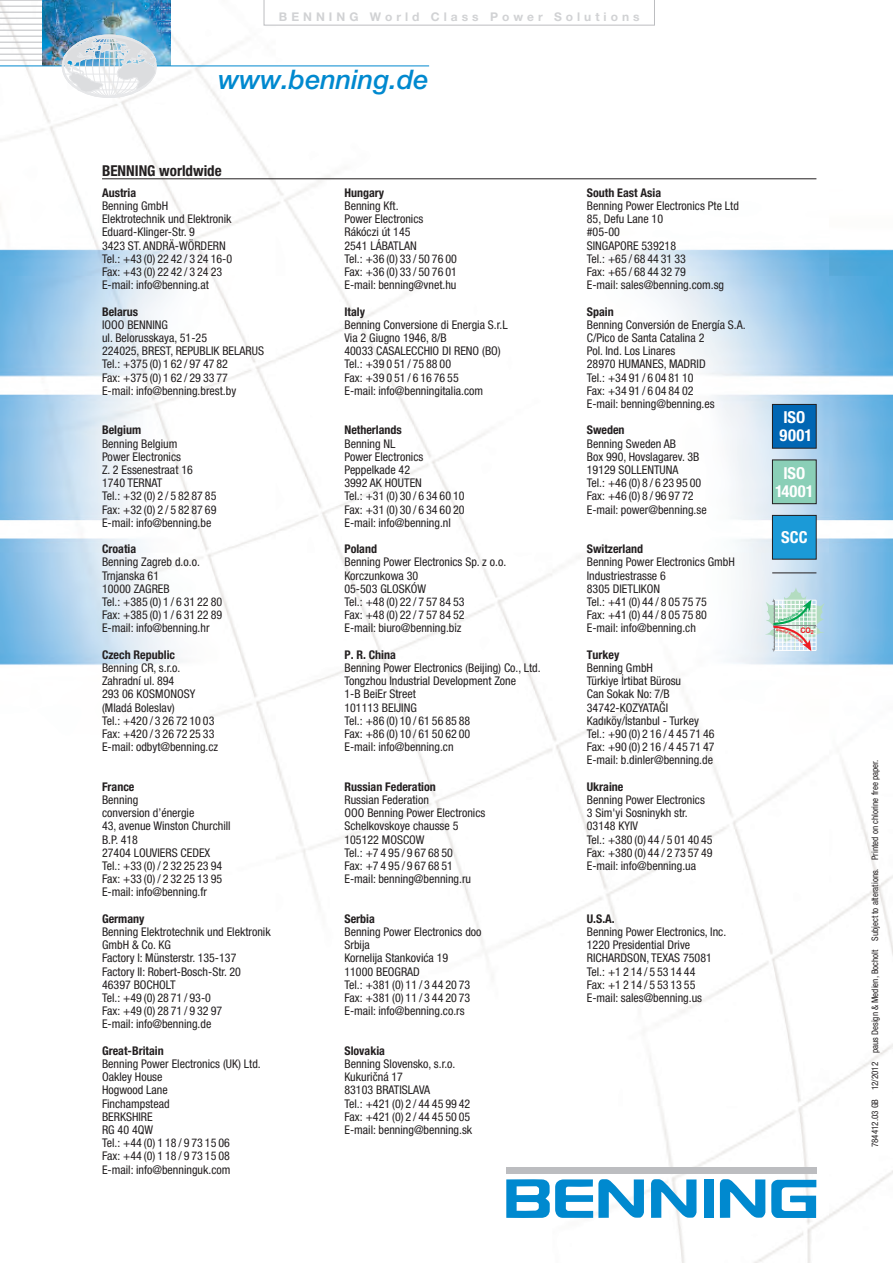
<style>
.page{position:relative;width:893px;height:1263px;background:#fff}
.page>*{position:absolute;margin:0;border:0;box-sizing:border-box;transform-origin:0 0}
.t1{font:italic 500 27px "Helvetica Neue LT Pro";color:#0089cf}
.t2{font:700 condensed 16.5px/18px "Helvetica Neue LT Pro";color:#fff;text-align:center}
.t3{font:700 condensed 15px "Helvetica Neue LT Pro";color:#231f20}
.t4{font:condensed 12px/13.2px "Helvetica Neue LT Pro";color:#231f20}
.t5{font:700 condensed 12px "Helvetica Neue LT Pro";color:#231f20}
.t6{font:700 12px "Helvetica Neue LT Pro";letter-spacing:.335em;color:#d1d2d4}
.t7{font:condensed 9px "Helvetica Neue LT Pro";color:#231f20}
.t8{font:700 7.8px "Helvetica Neue LT Pro";color:#ee1d23;scale:.9 1}
</style>
<div class="page">
<img style="left:0;top:0;width:892px;height:1263px">
<svg style="left:264px;top:0;width:391px;height:26px"></svg>
<hr style="left:0;top:60px;width:46px;height:1px;background:#bcbdc0">
<hr style="left:0;top:54px;width:46px;height:1px;background:#bcbdc0">
<hr style="left:0;top:48px;width:46px;height:1px;background:#bcbdc0">
<hr style="left:0;top:42px;width:46px;height:1px;background:#bcbdc0">
<hr style="left:0;top:36px;width:46px;height:1px;background:#bcbdc0">
<hr style="left:0;top:30px;width:46px;height:1px;background:#bcbdc0">
<hr style="left:0;top:24px;width:46px;height:1px;background:#bcbdc0">
<hr style="left:0;top:18px;width:46px;height:1px;background:#bcbdc0">
<hr style="left:0;top:12px;width:46px;height:1px;background:#bcbdc0">
<hr style="left:0;top:6px;width:46px;height:1px;background:#bcbdc0">
<hr style="left:0;top:0;width:46px;height:1px;background:#bcbdc0">
<img style="left:42px;top:0;width:128px;height:65px">
<hr style="left:0;top:65px;width:429px;height:1px;background:#0089cf">
<div style="left:506px;top:1167px;width:310px;height:7px;background:#bcbdc0"></div>
<svg style="left:771px;top:1180px;width:45px;height:38px"></svg>
<div style="left:704px;top:1179px;width:10px;height:39px;background:#0089cf"></div>
<svg style="left:506px;top:1179px;width:138px;height:39px"></svg>
<svg style="left:651px;top:1179px;width:45px;height:39px"></svg>
<svg style="left:720px;top:1179px;width:45px;height:39px"></svg>
<div style="left:772px;top:460px;width:44px;height:44px;background:#8acfb7"></div>
<div style="left:772px;top:460px;width:44px;height:44px;border:1px solid #231f20"></div>
<div style="left:772px;top:404px;width:44px;height:44px;background:#0166b3"></div>
<div style="left:772px;top:404px;width:44px;height:44px;border:1px solid #231f20"></div>
<hr style="left:772px;top:572px;width:44px;height:1px;background:#231f20">
<div style="left:772px;top:515px;width:44px;height:44px;background:#1b9ad7"></div>
<div style="left:772px;top:515px;width:44px;height:44px;border:1px solid #231f20"></div>
<hr style="left:109px;top:36px;width:1px;height:61px;background:#e6e7e9">
<svg style="left:63px;top:36px;width:93px;height:57px"></svg>
<svg style="left:892px;top:249px;width:1px;height:925px"></svg>
<hr style="left:102px;top:178px;width:714px;height:1px;background:#231f20">
<svg style="left:765px;top:587px;width:60px;height:65px;background:#c7dbd8"></svg>
<p class="t6" style="left:279px;top:12px;width:362px">BENNING World Class Power Solutions</p>
<h1 class="t1" style="left:218px;top:70px;width:212px">www.benning.de</h1>
<p class="t3" style="left:102px;top:165px;width:121px">BENNING worldwide</p>
<p class="t5" style="left:102px;top:188px;width:36px">Austria</p>
<p class="t4" style="left:102px;top:200px;width:132px">Benning GmbH<br>Elektrotechnik und Elektronik<br>Eduard-Klinger-Str. 9<br>3423 ST. ANDRÄ-WÖRDERN<br>Tel.: +43 (0) 22 42 / 3 24 16-0<br>Fax: +43 (0) 22 42 / 3 24 23<br>E-mail: info@benning.at</p>
<p class="t5" style="left:102px;top:307px;width:38px">Belarus</p>
<p class="t4" style="left:102px;top:319px;width:164px">IOOO BENNING<br>ul. Belorusskaya, 51-25<br>224025, BREST, REPUBLIK BELARUS<br>Tel.: +375 (0) 1 62 / 97 47 82<br>Fax: +375 (0) 1 62 / 29 33 77<br>E-mail: info@benning.brest.by</p>
<p class="t5" style="left:102px;top:426px;width:41px">Belgium</p>
<p class="t4" style="left:102px;top:438px;width:116px">Benning Belgium<br>Power Electronics<br>Z. 2 Essenestraat 16<br>1740 TERNAT<br>Tel.: +32 (0) 2 / 5 82 87 85<br>Fax: +32 (0) 2 / 5 82 87 69<br>E-mail: info@benning.be</p>
<p class="t5" style="left:102px;top:545px;width:36px">Croatia</p>
<p class="t4" style="left:102px;top:556px;width:122px">Benning Zagreb d.o.o.<br>Trnjanska 61<br>10000 ZAGREB<br>Tel.: +385 (0) 1 / 6 31 22 80<br>Fax: +385 (0) 1 / 6 31 22 89<br>E-mail: info@benning.hr</p>
<p class="t5" style="left:102px;top:650px;width:75px">Czech Republic</p>
<p class="t4" style="left:102px;top:662px;width:118px">Benning CR, s.r.o.<br>Zahradní ul. 894<br>293 06 KOSMONOSY (Mladá Boleslav)<br>Tel.: +420 / 3 26 72 10 03<br>Fax: +420 / 3 26 72 25 33<br>E-mail: odbyt@benning.cz</p>
<p class="t5" style="left:102px;top:782px;width:34px">France</p>
<p class="t4" style="left:102px;top:794px;width:130px">Benning<br>conversion d’énergie<br>43, avenue Winston Churchill<br>B.P. 418<br>27404 LOUVIERS CEDEX<br>Tel.: +33 (0) / 2 32 25 23 94<br>Fax: +33 (0) / 2 32 25 13 95<br>E-mail: info@benning.fr</p>
<p class="t5" style="left:102px;top:914px;width:44px">Germany</p>
<p class="t4" style="left:102px;top:926px;width:170px">Benning Elektrotechnik und Elektronik<br>GmbH &amp; Co. KG<br>Factory I: Münsterstr. 135-137<br>Factory II: Robert-Bosch-Str. 20<br>46397 BOCHOLT<br>Tel.: +49 (0) 28 71 / 93-0<br>Fax: +49 (0) 28 71 / 9 32 97<br>E-mail: info@benning.de</p>
<p class="t5" style="left:102px;top:1046px;width:63px">Great-Britain</p>
<p class="t4" style="left:102px;top:1058px;width:160px">Benning Power Electronics (UK) Ltd.<br>Oakley House<br>Hogwood Lane<br>Finchampstead<br>BERKSHIRE<br>RG 40 4QW<br>Tel.: +44 (0) 1 18 /9 73 15 06<br>Fax: +44 (0) 1 18 /9 73 15 08<br>E-mail: info@benninguk.com</p>
<p class="t5" style="left:344px;top:188px;width:41px">Hungary</p>
<p class="t4" style="left:344px;top:200px;width:114px">Benning Kft.<br>Power Electronics<br>Rákóczi út 145<br>2541 LÁBATLAN<br>Tel.: +36 (0) 33 / 50 76 00<br>Fax: +36 (0) 33 / 50 76 01<br>E-mail: benning@vnet.hu</p>
<p class="t5" style="left:344px;top:307px;width:22px">Italy</p>
<p class="t4" style="left:344px;top:319px;width:165px">Benning Conversione di Energia S.r.L<br>Via 2 Giugno 1946, 8/B<br>40033 CASALECCHIO DI RENO (BO)<br>Tel.: +39 0 51 / 75 88 00<br>Fax: +39 0 51 /6 16 76 55<br>E-mail: info@benningitalia.com</p>
<p class="t5" style="left:344px;top:426px;width:59px">Netherlands</p>
<p class="t4" style="left:344px;top:438px;width:122px">Benning NL<br>Power Electronics<br>Peppelkade 42<br>3992 AK HOUTEN<br>Tel.: +31 (0) 30 / 6 34 60 10<br>Fax: +31 (0) 30 / 6 34 60 20<br>E-mail: info@benning.nl</p>
<p class="t5" style="left:344px;top:545px;width:34px">Poland</p>
<p class="t4" style="left:344px;top:556px;width:163px">Benning Power Electronics Sp. z o.o.<br>Korczunkowa 30<br>05-503 GLOSKÓW<br>Tel.: +48 (0) 22 / 7 57 84 53<br>Fax: +48 (0) 22 / 7 57 84 52<br>E-mail: biuro@benning.biz</p>
<p class="t5" style="left:344px;top:650px;width:53px">P. R. China</p>
<p class="t4" style="left:344px;top:662px;width:198px">Benning Power Electronics (Beijing) Co., Ltd.<br>Tongzhou Industrial Development Zone<br>1-B BeiEr Street<br>101113 BEIJING<br>Tel.: +86 (0) 10 / 61 56 85 88<br>Fax: +86 (0) 10 / 61 50 62 00<br>E-mail: info@benning.cn</p>
<p class="t5" style="left:344px;top:782px;width:93px">Russian Federation</p>
<p class="t4" style="left:344px;top:794px;width:142px">Russian Federation<br>OOO Benning Power Electronics<br>Schelkovskoye chausse 5<br>105122 MOSCOW<br>Tel.: +7 4 95 / 9 67 68 50<br>Fax: +7495/9676851<br>E-mail: benning@benning.ru</p>
<p class="t5" style="left:344px;top:914px;width:32px">Serbia</p>
<p class="t4" style="left:344px;top:926px;width:139px">Benning Power Electronics doo<br>Srbija<br>Kornelija Stankovića 19<br>11000 BEOGRAD<br>Tel.: +381 (0) 11 / 3 44 20 73<br>Fax: +381 (0) 11 / 3 44 20 73<br>E-mail: info@benning.co.rs</p>
<p class="t5" style="left:344px;top:1046px;width:42px">Slovakia</p>
<p class="t4" style="left:344px;top:1058px;width:129px">Benning Slovensko, s.r.o.<br>Kukuričná 17<br>83103 BRATISLAVA<br>Tel.: +421 (0) 2 / 44 45 99 42<br>Fax: +421 (0) 2 / 44 45 50 05<br>E-mail: benning@benning.sk</p>
<p class="t5" style="left:587px;top:188px;width:76px">South East Asia</p>
<p class="t4" style="left:587px;top:200px;width:154px">Benning Power Electronics Pte Ltd<br>85, Defu Lane 10<br>#05-00<br>SINGAPORE 539218<br>Tel.: +65 / 68 44 31 33<br>Fax: +65 / 68 44 32 79<br>E-mail: sales@benning.com.sg</p>
<p class="t5" style="left:587px;top:307px;width:28px">Spain</p>
<p class="t4" style="left:587px;top:319px;width:160px">Benning Conversión de Energía S.A.<br>C/Pico de Santa Catalina 2<br>Pol. Ind. Los Linares<br>28970 HUMANES, MADRID<br>Tel.: +34 91 / 6 04 81 10<br>Fax: +34 91 / 6 04 84 02<br>E-mail: benning@benning.es</p>
<p class="t5" style="left:587px;top:426px;width:39px">Sweden</p>
<p class="t4" style="left:587px;top:438px;width:121px">Benning Sweden AB<br>Box 990, Hovslagarev. 3B<br>19129 SOLLENTUNA<br>Tel.: +46 (0) 8 / 6 23 95 00<br>Fax: +46 (0) 8 / 96 97 72<br>E-mail: power@benning.se</p>
<p class="t5" style="left:587px;top:545px;width:58px">Switzerland</p>
<p class="t4" style="left:587px;top:556px;width:150px">Benning Power Electronics GmbH<br>Industriestrasse 6<br>8305 DIETLIKON<br>Tel.: +41 (0) 44 / 8 05 75 75<br>Fax: +41 (0) 44 / 8 05 75 80<br>E-mail: info@benning.ch</p>
<p class="t5" style="left:587px;top:650px;width:34px">Turkey</p>
<p class="t4" style="left:587px;top:662px;width:129px">Benning GmbH<br>Türkiye İrtibat Bürosu<br>Can Sokak No: 7/B<br>34742-KOZYATAĞI<br>Kadıköy/İstanbul - Turkey<br>Tel.: +90 (0) 2 16 / 4 45 71 46<br>Fax: +90 (0) 2 16 / 4 45 71 47<br>E-mail: b.dinler@benning.de</p>
<p class="t5" style="left:587px;top:782px;width:38px">Ukraine</p>
<p class="t4" style="left:587px;top:794px;width:127px">Benning Power Electronics<br>3 Sim'yi Sosninykh str.<br>03148 KYIV<br>Tel.: +380 (0) 44 / 5 01 40 45<br>Fax: +380 (0) 44 / 2 73 57 49<br>E-mail: info@benning.ua</p>
<p class="t5" style="left:587px;top:914px;width:29px">U.S.A.</p>
<p class="t4" style="left:587px;top:926px;width:141px">Benning Power Electronics, Inc.<br>1220 Presidential Drive<br>RICHARDSON, TEXAS 75081<br>Tel.: +1 2 14 /5 53 14 44<br>Fax: +1214/5531355<br>E-mail: sales@benning.us</p>
<h2 class="t2" style="left:780px;top:410px;width:34px;text-align:left">ISO<br>9001</h2>
<h2 class="t2" style="left:775px;top:465px;width:40px">ISO<br>14001</h2>
<h2 class="t2" style="left:781px;top:530px;width:28px">SCC</h2>
<p class="t8" style="left:800px;top:628px;width:16px">CO<sub>2</sub></p>
<p class="t7" style="left:872px;top:1147px;width:389px;rotate:-90deg">784412.03 GB 12/2012 paus Design &amp; Medien, Bocholt Subject to alterations. Printed on chlorine free paper.</p>
</div>
